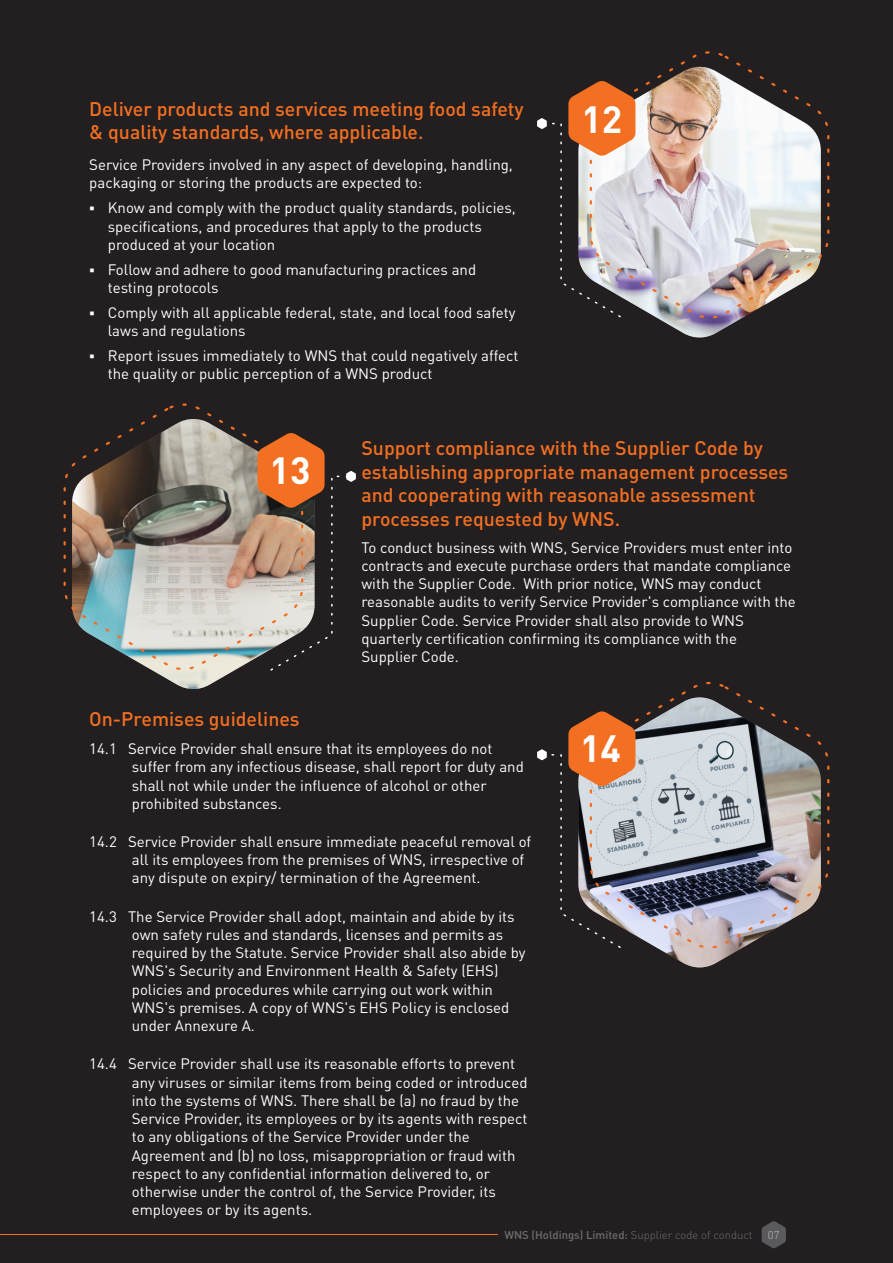
<style>
.page{position:relative;width:893px;height:1263px;background:#231f20}
.page>*{position:absolute;margin:0;border:0;box-sizing:border-box;transform-origin:0 0}
.t1{font:700 37.5px "DIN Pro";color:#fff}
.t2{font:500 19.5px/23.7px "DIN Pro";color:#f36f21}
.t3{font:15px/18.1px "DIN Pro";color:#fff}
.t4{font:500 11.25px "DIN Pro";color:#6d6e70}
.t5{font:300 11.25px "DIN Pro";color:#bbbdc0}
.s1{font-weight:300}
</style>
<div class="page">
<img style="left:664px;top:322px;width:71px;height:16px">
<img style="left:635px;top:51px;width:195px;height:271px">
<svg style="left:537px;top:81px;width:98px;height:237px"></svg>
<img style="left:159px;top:674px;width:69px;height:15px">
<img style="left:63px;top:403px;width:194px;height:271px">
<svg style="left:257px;top:433px;width:99px;height:238px"></svg>
<img style="left:664px;top:952px;width:71px;height:16px">
<svg style="left:635px;top:681px;width:195px;height:271px"></svg>
<svg style="left:537px;top:711px;width:98px;height:237px"></svg>
<hr style="left:0;top:1234px;width:498px;height:1px;background:#f36f21">
<svg style="left:762px;top:1221px;width:24px;height:27px"></svg>
<h2 class="t2" style="left:89px;top:99px;width:436px">Deliver products and services meeting food safety &amp; quality standards, where applicable.</h2>
<p class="t3" style="left:89px;top:157px;width:425px">Service Providers involved in any aspect of developing, handling, packaging or storing the products are expected to:</p>
<p class="t3" style="left:108px;top:200px;width:410px;text-indent:-19px">▪ Know and comply with the product quality standards, policies, specifications, and procedures that apply to the products produced at your location</p>
<p class="t3" style="left:108px;top:262px;width:370px;text-indent:-19px">▪ Follow and adhere to good manufacturing practices and testing protocols</p>
<p class="t3" style="left:108px;top:305px;width:409px;text-indent:-19px">▪ Comply with all applicable federal, state, and local food safety laws and regulations</p>
<p class="t3" style="left:108px;top:348px;width:412px;text-indent:-19px">▪ Report issues immediately to WNS that could negatively affect the quality or public perception of a WNS product</p>
<h1 class="t1" style="left:581px;top:104px;width:42px">12</h1>
<h1 class="t1" style="left:270px;top:455px;width:42px">13</h1>
<h2 class="t2" style="left:361px;top:438px;width:428px">Support compliance with the Supplier Code by establishing appropriate management processes and cooperating with reasonable assessment processes requested by WNS.</h2>
<p class="t3" style="left:361px;top:540px;width:436px">To conduct business with WNS, Service Providers must enter into contracts and execute purchase orders that mandate compliance with the Supplier Code. With prior notice, WNS may conduct reasonable audits to verify Service Provider's compliance with the Supplier Code. Service Provider shall also provide to WNS quarterly certification confirming its compliance with the Supplier Code.</p>
<h2 class="t2" style="left:89px;top:709px;width:212px">On-Premises guidelines</h2>
<p class="t3" style="left:132px;top:741px;width:394px;text-indent:-43px">14.1 Service Provider shall ensure that its employees do not suffer from any infectious disease, shall report for duty and shall not while under the influence of alcohol or other prohibited substances.</p>
<p class="t3" style="left:132px;top:834px;width:401px;text-indent:-43px">14.2 Service Provider shall ensure immediate peaceful removal of all its employees from the premises of WNS, irrespective of any dispute on expiry/ termination of the Agreement.</p>
<p class="t3" style="left:132px;top:909px;width:395px;text-indent:-43px">14.3 The Service Provider shall adopt, maintain and abide by its own safety rules and standards, licenses and permits as required by the Statute. Service Provider shall also abide by WNS's Security and Environment Health &amp; Safety (EHS) policies and procedures while carrying out work within WNS's premises. A copy of WNS's EHS Policy is enclosed under Annexure A.</p>
<p class="t3" style="left:132px;top:1056px;width:397px;text-indent:-43px">14.4 Service Provider shall use its reasonable efforts to prevent any viruses or similar items from being coded or introduced into the systems of WNS. There shall be (a) no fraud by the Service Provider, its employees or by its agents with respect to any obligations of the Service Provider under the Agreement and (b) no loss, misappropriation or fraud with respect to any confidential information delivered to, or otherwise under the control of, the Service Provider, its employees or by its agents.</p>
<p class="t4" style="left:504px;top:1230px;width:250px">WNS (Holdings) Limited: <span class="s1">Supplier code of conduct</span></p>
<p class="t5" style="left:768px;top:1230px;width:13px">07</p>
<h1 class="t1" style="left:580px;top:733px;width:42px">14</h1>
</div>
